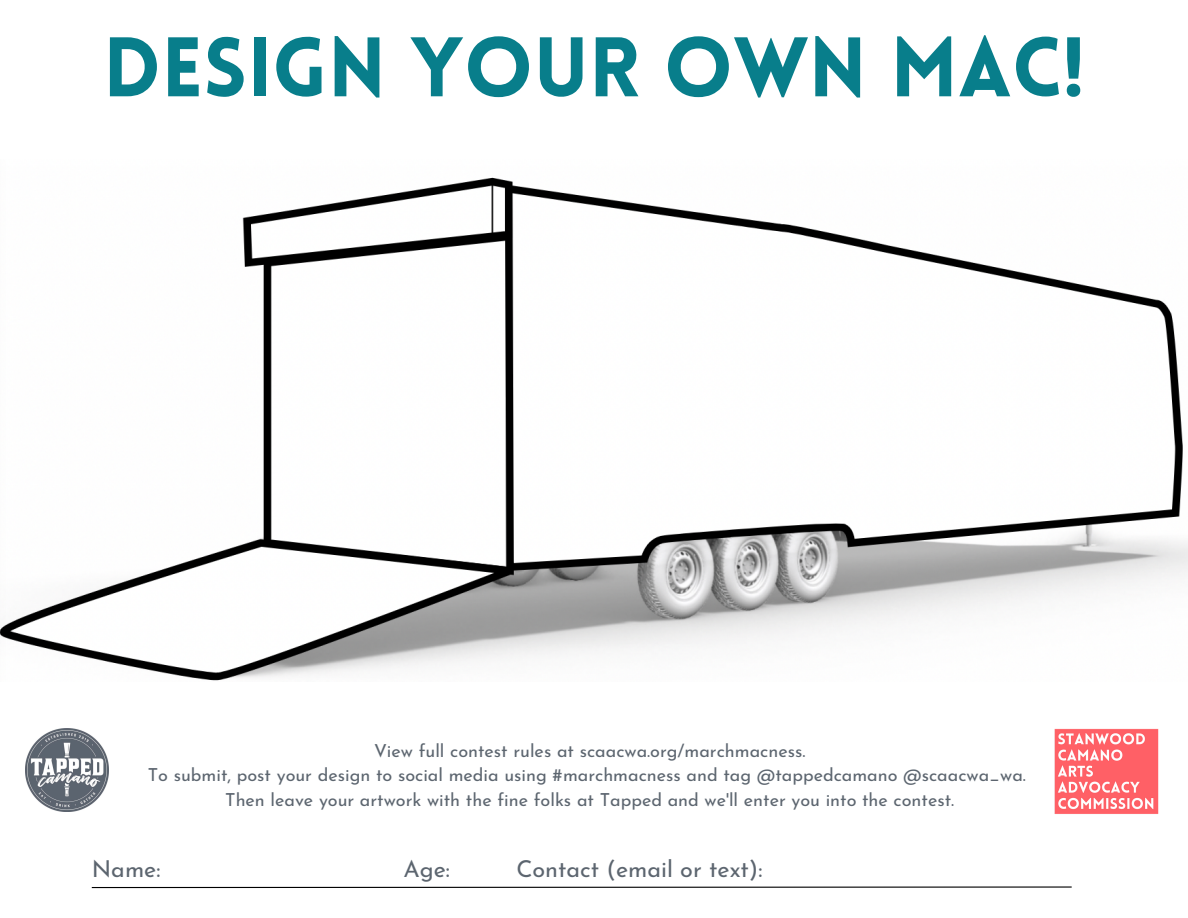
<style>
.page{position:relative;width:1188px;height:918px;background:#fff}
.page>*{position:absolute;margin:0;border:0;box-sizing:border-box;transform-origin:0 0}
.t1{font:900 82.5px "Lovelo";color:#087e8b}
.t2{font:23.25px "Josefin Sans";color:#5c656f}
.t3{font:18px/24.8px "Josefin Sans";color:#5c656f;text-align:center}
</style>
<div class="page">
<img style="left:1054px;top:728px;width:105px;height:86px">
<img style="left:26px;top:729px;width:83px;height:83px">
<img style="left:0;top:177px;width:1188px;height:504px">
<svg style="left:91px;top:886px;width:981px;height:3px"></svg>
<h1 class="t1" style="left:103px;top:34px;width:983px">DESIGN YOUR OWN MAC!</h1>
<p class="t3" style="left:148px;top:740px;width:880px">View full contest rules at scaacwa.org/marchmacness.<br>To submit, post your design to social media using #marchmacness and tag @tappedcamano @scaacwa_wa.<br>Then leave your artwork with the fine folks at Tapped and we'll enter you into the contest.</p>
<p class="t2" style="left:92px;top:860px;width:70px">Name:</p>
<p class="t2" style="left:404px;top:860px;width:48px">Age:</p>
<p class="t2" style="left:516px;top:860px;width:248px">Contact (email or text):</p>
</div>
